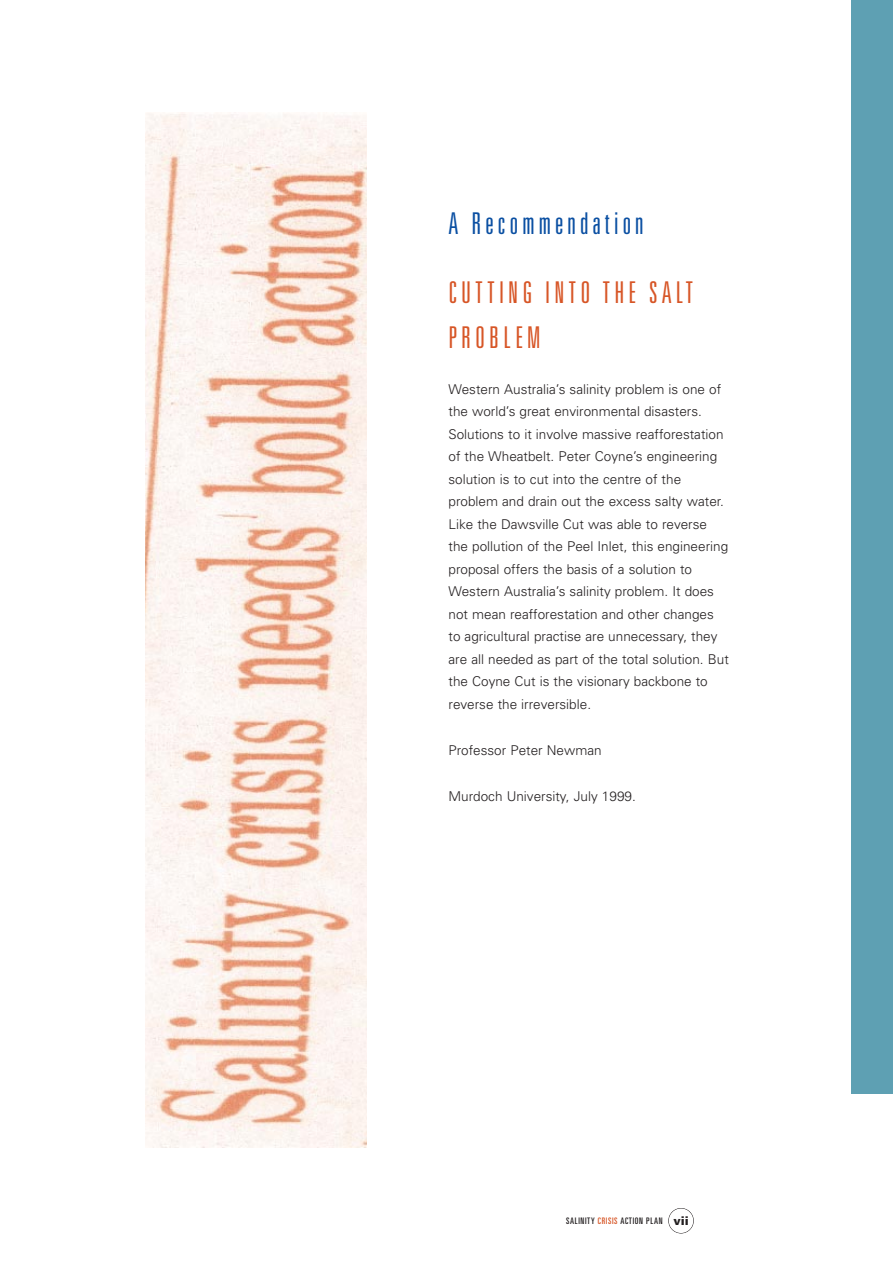
<style>
.page{position:relative;width:893px;height:1262px;background:#fff}
.page>*{position:absolute;margin:0;border:0;box-sizing:border-box;transform-origin:0 0}
.t1{font:300 ultra-condensed 30px/45px "Univers";letter-spacing:.14em;color:#d75526}
.t2{font:300 ultra-condensed 30px "Univers";letter-spacing:.14em;color:#0a4fa2}
.t3{font:300 13.5px/22.5px "Univers";color:#231f20}
.t4{font:900 12px "Univers";color:#231f20}
.t5{font:ultra-condensed 9px "Univers";letter-spacing:.075em;color:#231f20}
.s1{color:#d75526}
</style>
<div class="page">
<div style="left:851px;top:0;width:41px;height:1093px;background:#5ea0b3"></div>
<div style="left:668px;top:1208px;width:25px;height:25px;border:1px solid #231f20;border-radius:50%"></div>
<img style="left:145px;top:112px;width:221px;height:1035px">
<h1 class="t2" style="left:448px;top:213px;width:196px">A Recommendation</h1>
<h1 class="t1" style="left:448px;top:271px;width:246px">CUTTING INTO THE SALT<br>PROBLEM</h1>
<p class="t3" style="left:448px;top:379px;width:282px">Western Australia’s salinity problem is one of the world’s great environmental disasters.<br>Solutions to it involve massive reafforestation of the Wheatbelt. Peter Coyne’s engineering solution is to cut into the centre of the problem and drain out the excess salty water.<br>Like the Dawsville Cut was able to reverse the pollution of the Peel Inlet, this engineering proposal offers the basis of a solution to Western Australia’s salinity problem. It does not mean reafforestation and other changes to agricultural practise are unnecessary, they are all needed as part of the total solution. But the Coyne Cut is the visionary backbone to reverse the irreversible.</p>
<p class="t3" style="left:448px;top:740px;width:155px">Professor Peter Newman</p>
<p class="t3" style="left:448px;top:786px;width:189px">Murdoch University, July 1999.</p>
<p class="t5" style="left:566px;top:1217px;width:98px">SALINITY <span class="s1">CRISIS</span> ACTION PLAN</p>
<p class="t4" style="left:673px;top:1216px;width:17px">vii</p>
</div>
